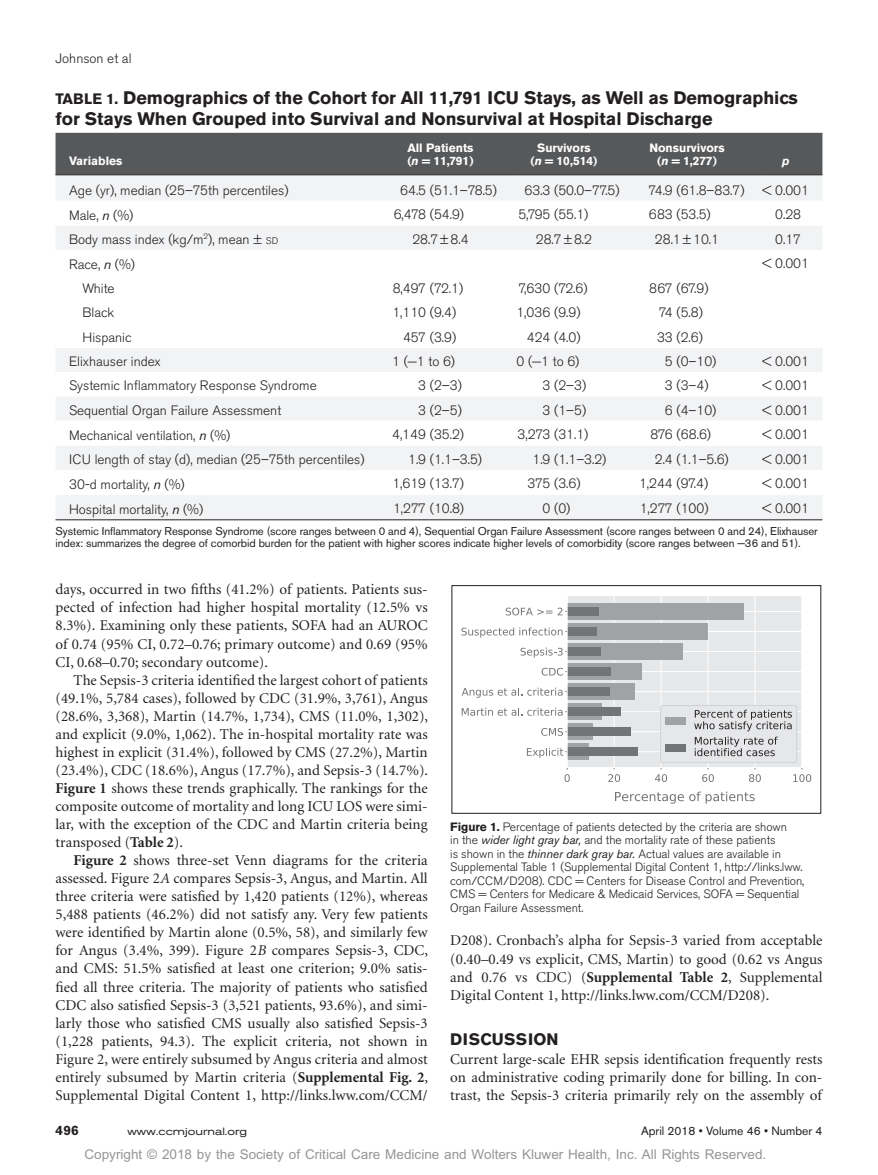
<style>
.page{position:relative;width:878px;height:1175px;background:#fff}
.page>*{position:absolute;margin:0;border:0;box-sizing:border-box;transform-origin:0 0}
.t1{font:700 18px/21px "Akzidenz Grotesk BE";color:#231f20}
.t2{font:700 16.5px "Akzidenz Grotesk BE";letter-spacing:.02em;color:#231f20}
.t3{font:15px/18px "Minion";color:#231f20;text-align:justify}
.t4{font:300 13.5px "Akzidenz Grotesk BE";color:#231f20}
.t5{font:13.5px "Arial MT Std";color:#939598}
.t6{font:700 13.5px "Akzidenz Grotesk BE";color:#231f20}
.t7{font:300 12px/13.5px "Akzidenz Grotesk BE";letter-spacing:-.005em;color:#231f20}
.t8{font:700 12px/13.5px "Akzidenz Grotesk BE";color:#fff;text-align:center}
.t9{font:12px "Akzidenz Grotesk BE";color:#231f20}
.t10{font:italic 700 12px "Akzidenz Grotesk BE";color:#fff}
.t11{font:11.25px/12px "Akzidenz Grotesk BE";letter-spacing:-.005em;color:#231f20}
.t12{font:expanded 10.5px "Akzidenz Grotesk BE";color:#231f20}
.s1{font-size:15px}
.s2{font-style:italic}
.s3{font-weight:400;font-style:italic}
.s4{font-size:9.45px}
.s5{font-weight:700}
</style>
<div class="page">
<div style="left:56px;top:133px;width:766px;height:41px;background:#57585a"></div>
<div style="left:56px;top:175px;width:766px;height:344px;background:#f2f3f4"></div>
<svg style="left:56px;top:201px;width:766px;height:294px"></svg>
<hr style="left:56px;top:174px;width:336px;height:1px;background:#231f20">
<hr style="left:392px;top:174px;width:124px;height:1px;background:#231f20">
<hr style="left:516px;top:174px;width:123px;height:1px;background:#231f20">
<hr style="left:639px;top:174px;width:123px;height:1px;background:#231f20">
<hr style="left:762px;top:174px;width:60px;height:1px;background:#231f20">
<hr style="left:56px;top:519px;width:336px;height:1px;background:#231f20">
<hr style="left:392px;top:519px;width:124px;height:1px;background:#231f20">
<hr style="left:516px;top:519px;width:123px;height:1px;background:#231f20">
<hr style="left:639px;top:519px;width:123px;height:1px;background:#231f20">
<hr style="left:762px;top:519px;width:60px;height:1px;background:#231f20">
<svg style="left:451px;top:585px;width:370px;height:229px"></svg>
<p class="t4" style="left:56px;top:51px;width:77px">Johnson et al</p>
<p class="t1" style="left:55px;top:87px;width:743px"><span class="s1">TABLE 1.</span> Demographics of the Cohort for All 11,791 ICU Stays, as Well as Demographics for Stays When Grouped into Survival and Nonsurvival at Hospital Discharge</p>
<p class="t8" style="left:69px;top:154px;width:55px">Variables</p>
<p class="t8" style="left:407px;top:141px;width:68px;text-align:left">All Patients (<span class="s2">n</span> = 11,791)</p>
<p class="t8" style="left:530px;top:141px;width:68px">Survivors (<span class="s2">n</span> = 10,514)</p>
<p class="t8" style="left:649px;top:141px;width:77px">Nonsurvivors (<span class="s2">n</span> = 1,277)</p>
<p class="t10" style="left:782px;top:154px;width:9px">p</p>
<p class="t4" style="left:69px;top:182px;width:221px">Age (yr), median (25–75th percentiles)</p>
<p class="t4" style="left:400px;top:182px;width:98px">64.5 (51.1–78.5)</p>
<p class="t4" style="left:524px;top:182px;width:97px">63.3 (50.0–77.5)</p>
<p class="t4" style="left:648px;top:182px;width:97px">74.9 (61.8–83.7)</p>
<p class="t4" style="left:762px;top:182px;width:48px">&lt; 0.001</p>
<p class="t4" style="left:69px;top:207px;width:66px">Male, <span class="s3">n</span> (%)</p>
<p class="t4" style="left:394px;top:207px;width:72px">6,478 (54.9)</p>
<p class="t4" style="left:518px;top:207px;width:72px">5,795 (55.1)</p>
<p class="t4" style="left:649px;top:207px;width:63px">683 (53.5)</p>
<p class="t4" style="left:775px;top:207px;width:27px">0.28</p>
<p class="t4" style="left:69px;top:232px;width:211px">Body mass index (kg/m<sup>2</sup>), mean ± <span class="s4">sd</span></p>
<p class="t4" style="left:412px;top:232px;width:58px">28.7±8.4</p>
<p class="t4" style="left:536px;top:232px;width:58px">28.7±8.2</p>
<p class="t4" style="left:655px;top:232px;width:66px">28.1±10.1</p>
<p class="t4" style="left:775px;top:232px;width:27px">0.17</p>
<p class="t4" style="left:69px;top:256px;width:68px">Race, <span class="s3">n</span> (%)</p>
<p class="t4" style="left:762px;top:256px;width:48px">&lt; 0.001</p>
<p class="t4" style="left:83px;top:281px;width:34px">White</p>
<p class="t4" style="left:392px;top:281px;width:72px">8,497 (72.1)</p>
<p class="t4" style="left:518px;top:281px;width:71px">7,630 (72.6)</p>
<p class="t4" style="left:649px;top:281px;width:61px">867 (67.9)</p>
<p class="t4" style="left:83px;top:305px;width:33px">Black</p>
<p class="t4" style="left:392px;top:305px;width:65px">1,110 (9.4)</p>
<p class="t4" style="left:516px;top:305px;width:66px">1,036 (9.9)</p>
<p class="t4" style="left:658px;top:305px;width:46px">74 (5.8)</p>
<p class="t4" style="left:83px;top:329px;width:50px">Hispanic</p>
<p class="t4" style="left:403px;top:329px;width:55px">457 (3.9)</p>
<p class="t4" style="left:527px;top:329px;width:55px">424 (4.0)</p>
<p class="t4" style="left:657px;top:329px;width:47px">33 (2.6)</p>
<p class="t4" style="left:69px;top:354px;width:93px">Elixhauser index</p>
<p class="t4" style="left:392px;top:354px;width:65px">1 (−1 to 6)</p>
<p class="t4" style="left:516px;top:354px;width:65px">0 (−1 to 6)</p>
<p class="t4" style="left:665px;top:354px;width:53px">5 (0–10)</p>
<p class="t4" style="left:762px;top:354px;width:48px">&lt; 0.001</p>
<p class="t4" style="left:69px;top:378px;width:249px">Systemic Inflammatory Response Syndrome</p>
<p class="t4" style="left:418px;top:378px;width:45px">3 (2–3)</p>
<p class="t4" style="left:542px;top:378px;width:45px">3 (2–3)</p>
<p class="t4" style="left:665px;top:378px;width:45px">3 (3–4)</p>
<p class="t4" style="left:762px;top:378px;width:48px">&lt; 0.001</p>
<p class="t4" style="left:69px;top:402px;width:214px">Sequential Organ Failure Assessment</p>
<p class="t4" style="left:418px;top:402px;width:45px">3 (2–5)</p>
<p class="t4" style="left:542px;top:402px;width:45px">3 (1–5)</p>
<p class="t4" style="left:665px;top:402px;width:53px">6 (4–10)</p>
<p class="t4" style="left:762px;top:402px;width:48px">&lt; 0.001</p>
<p class="t4" style="left:69px;top:427px;width:163px">Mechanical ventilation, <span class="s3">n</span> (%)</p>
<p class="t4" style="left:392px;top:427px;width:73px">4,149 (35.2)</p>
<p class="t4" style="left:517px;top:427px;width:72px">3,273 (31.1)</p>
<p class="t4" style="left:650px;top:427px;width:62px">876 (68.6)</p>
<p class="t4" style="left:762px;top:427px;width:48px">&lt; 0.001</p>
<p class="t4" style="left:69px;top:452px;width:297px">ICU length of stay (d), median (25–75th percentiles)</p>
<p class="t4" style="left:408px;top:452px;width:75px">1.9 (1.1–3.5)</p>
<p class="t4" style="left:532px;top:452px;width:75px">1.9 (1.1–3.2)</p>
<p class="t4" style="left:654px;top:452px;width:75px">2.4 (1.1–5.6)</p>
<p class="t4" style="left:762px;top:452px;width:48px">&lt; 0.001</p>
<p class="t4" style="left:69px;top:476px;width:117px">30-d mortality, <span class="s3">n</span> (%)</p>
<p class="t4" style="left:392px;top:476px;width:73px">1,619 (13.7)</p>
<p class="t4" style="left:527px;top:476px;width:55px">375 (3.6)</p>
<p class="t4" style="left:639px;top:476px;width:71px">1,244 (97.4)</p>
<p class="t4" style="left:762px;top:476px;width:48px">&lt; 0.001</p>
<p class="t4" style="left:69px;top:501px;width:136px">Hospital mortality, <span class="s3">n</span> (%)</p>
<p class="t4" style="left:393px;top:501px;width:73px">1,277 (10.8)</p>
<p class="t4" style="left:542px;top:501px;width:29px">0 (0)</p>
<p class="t4" style="left:639px;top:501px;width:70px">1,277 (100)</p>
<p class="t4" style="left:762px;top:501px;width:48px">&lt; 0.001</p>
<p class="t11" style="left:56px;top:525px;width:763px">Systemic Inflammatory Response Syndrome (score ranges between 0 and 4), Sequential Organ Failure Assessment (score ranges between 0 and 24), Elixhauser index: summarizes the degree of comorbid burden for the patient with higher scores indicate higher levels of comorbidity (score ranges between −36 and 51).</p>
<p class="t3" style="left:56px;top:581px;width:374px">days, occurred in two fifths (41.2%) of patients. Patients sus&shy;pected of infection had higher hospital mortality (12.5% vs 8.3%). Examining only these patients, SOFA had an AUROC of 0.74 (95% CI, 0.72–0.76; primary outcome) and 0.69 (95% CI, 0.68–0.70; secondary outcome).</p>
<p class="t3" style="left:56px;top:671px;width:374px;text-indent:18px">The Sepsis-3 criteria identified the largest cohort of patients (49.1%, 5,784 cases), followed by CDC (31.9%, 3,761), Angus (28.6%, 3,368), Martin (14.7%, 1,734), CMS (11.0%, 1,302), and explicit (9.0%, 1,062). The in-hospital mortality rate was highest in explicit (31.4%), followed by CMS (27.2%), Martin (23.4%), CDC (18.6%), Angus (17.7%), and Sepsis-3 (14.7%).<br><span class="s5">Figure 1</span> shows these trends graphically. The rankings for the composite outcome of mortality and long ICU LOS were simi&shy;lar, with the exception of the CDC and Martin criteria being transposed (<span class="s5">Table 2</span>).</p>
<p class="t3" style="left:56px;top:852px;width:374px;text-indent:18px"><span class="s5">Figure 2</span> shows three-set Venn diagrams for the criteria assessed. Figure 2<span class="s2">A</span> compares Sepsis-3, Angus, and Martin. All three criteria were satisfied by 1,420 patients (12%), whereas 5,488 patients (46.2%) did not satisfy any. Very few patients were identified by Martin alone (0.5%, 58), and similarly few for Angus (3.4%, 399). Figure 2<span class="s2">B</span> compares Sepsis-3, CDC, and CMS: 51.5% satisfied at least one criterion; 9.0% satis&shy;fied all three criteria. The majority of patients who satisfied CDC also satisfied Sepsis-3 (3,521 patients, 93.6%), and simi&shy;larly those who satisfied CMS usually also satisfied Sepsis-3 (1,228 patients, 94.3). The explicit criteria, not shown in Figure 2, were entirely subsumed by Angus criteria and almost entirely subsumed by Martin criteria (<span class="s5">Supplemental Fig. 2</span>, Supplemental Digital Content 1, http://links.lww.com/CCM/</p>
<p class="t7" style="left:450px;top:820px;width:355px"><span class="s5">Figure 1.</span> Percentage of patients detected by the criteria are shown<br>in the <span class="s3">wider light gray bar,</span> and the mortality rate of these patients<br>is shown in the <span class="s3">thinner dark gray bar.</span> Actual values are available in Supplemental Table 1 (Supplemental Digital Content 1, http://links.lww. com/CCM/D208). CDC = Centers for Disease Control and Prevention, CMS = Centers for Medicare &amp; Medicaid Services, SOFA = Sequential Organ Failure Assessment.</p>
<p class="t3" style="left:450px;top:932px;width:374px">D208). Cronbach’s alpha for Sepsis-3 varied from acceptable (0.40–0.49 vs explicit, CMS, Martin) to good (0.62 vs Angus and 0.76 vs CDC) (<span class="s5">Supplemental Table 2</span>, Supplemental Digital Content 1, http://links.lww.com/CCM/D208).</p>
<p class="t2" style="left:450px;top:1030px;width:110px">DISCUSSION</p>
<p class="t3" style="left:450px;top:1050px;width:374px">Current large-scale EHR sepsis identification frequently rests on administrative coding primarily done for billing. In con&shy;trast, the Sepsis-3 criteria primarily rely on the assembly of</p>
<p class="t6" style="left:56px;top:1122px;width:25px">496</p>
<p class="t12" style="left:128px;top:1125px;width:121px">www.ccmjournal.org</p>
<p class="t9" style="left:641px;top:1123px;width:183px">April 2018 • Volume 46 • Number 4</p>
<p class="t5" style="left:84px;top:1146px;width:683px">Copyright © 2018 by the Society of Critical Care Medicine and Wolters Kluwer Health, Inc. All Rights Reserved.</p>
</div>
